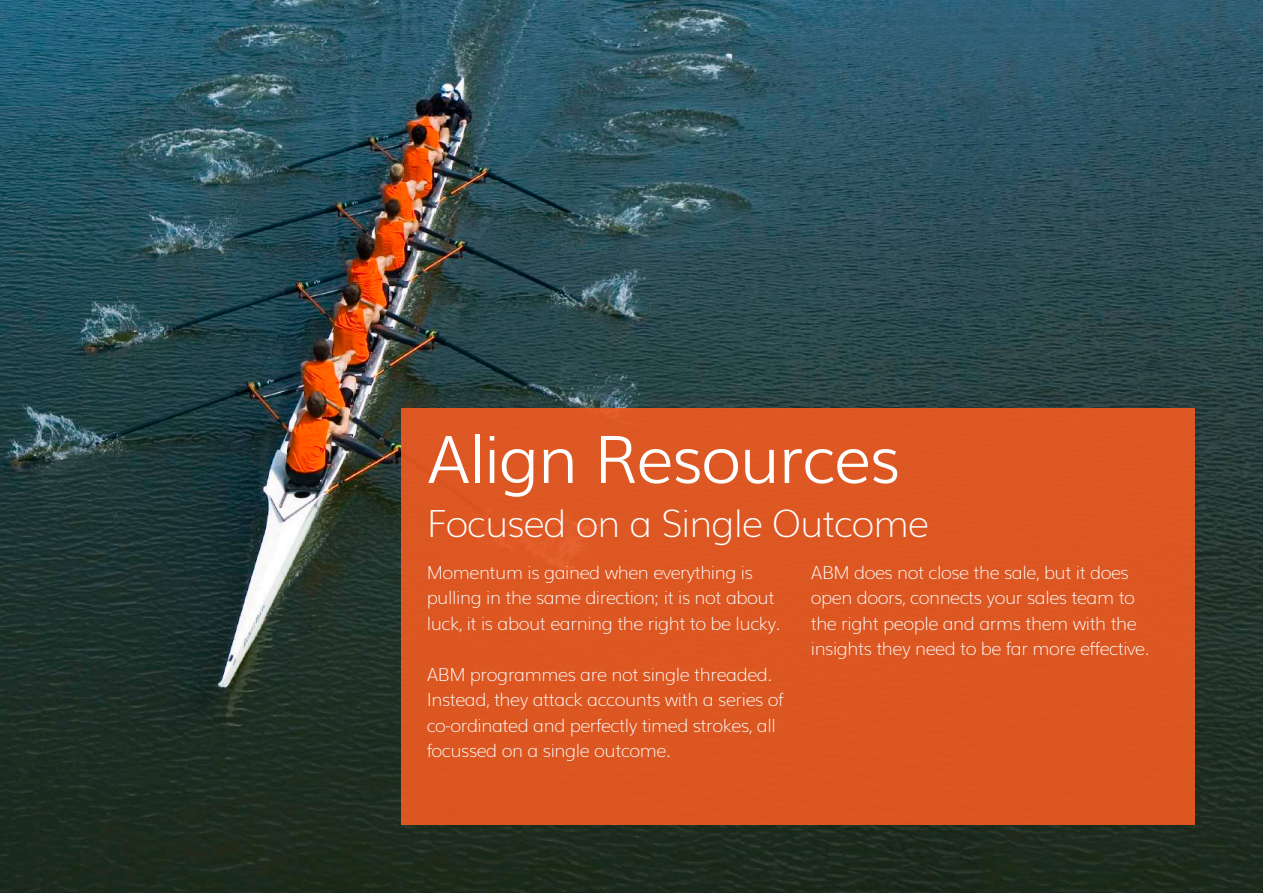
<style>
.page{position:relative;width:1263px;height:893px;background:#fff}
.page>*{position:absolute;margin:0;border:0;box-sizing:border-box;transform-origin:0 0}
.t1{font:300 66px "Muli";letter-spacing:-.025em;color:#fff}
.t2{font:200 37.5px "Muli";letter-spacing:-.025em;color:#fff}
.t3{font:200 18px/25.5px "Muli";letter-spacing:-.025em;color:#fff}
</style>
<div class="page">
<img style="left:0;top:0;width:1263px;height:893px">
<div style="left:401px;top:409px;width:794px;height:416px;background:#dc5722"></div>
<h1 class="t1" style="left:427px;top:407px;width:475px">Align Resources</h1>
<h2 class="t2" style="left:427px;top:494px;width:504px">Focused on a Single Outcome</h2>
<p class="t3" style="left:427px;top:558px;width:355px">Momentum is gained when everything is pulling in the same direction; it is not about luck, it is about earning the right to be lucky.</p>
<p class="t3" style="left:427px;top:660px;width:358px">ABM programmes are not single threaded.<br>Instead, they attack accounts with a series of co-ordinated and perfectly timed strokes, all focussed on a single outcome.</p>
<p class="t3" style="left:811px;top:558px;width:340px">ABM does not close the sale, but it does open doors, connects your sales team to the right people and arms them with the insights they need to be far more effective.</p>
</div>
